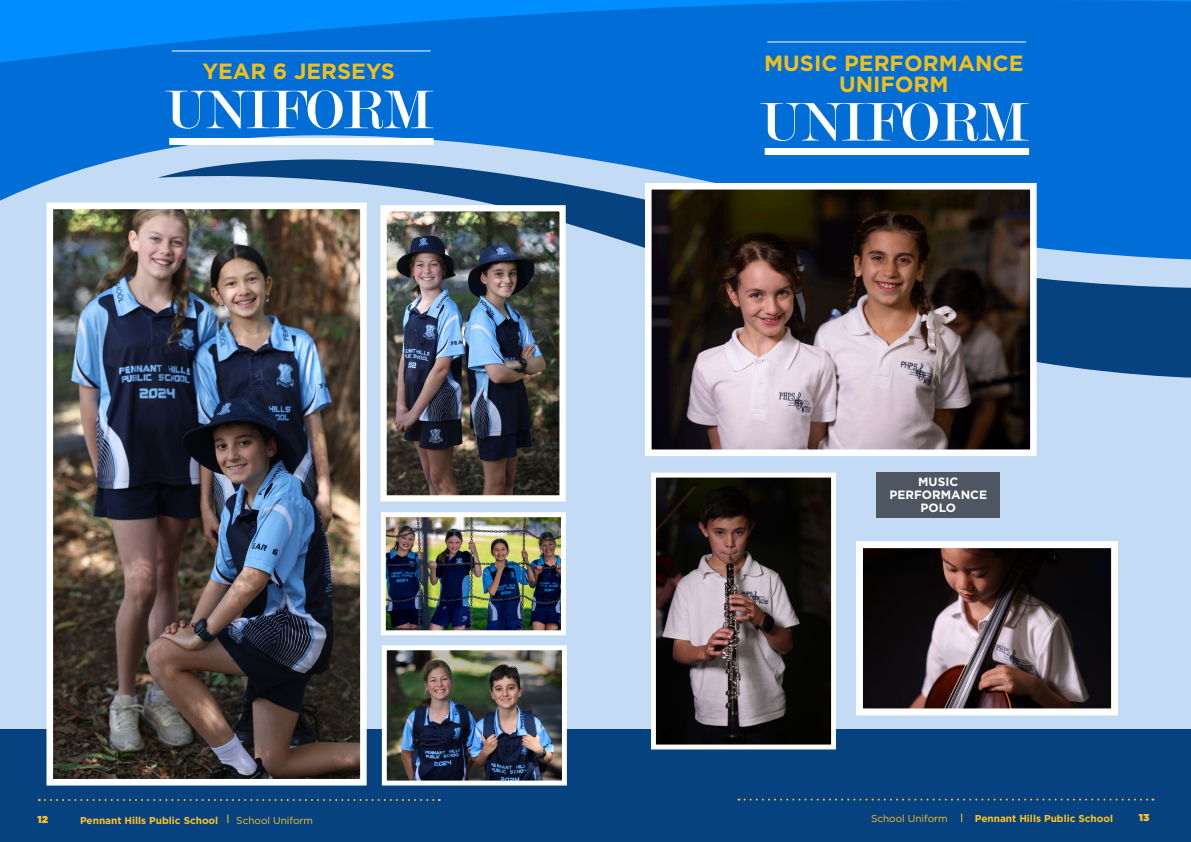
<style>
.page{position:relative;width:1191px;height:842px;background:#fff}
.page>*{position:absolute;margin:0;border:0;box-sizing:border-box;transform-origin:0 0}
.t1{font:58px "Modern";color:#fff}
.t2{font:700 22px "Gotham";color:#efc01b}
.t3{font:700 12px "Gotham";color:#fff}
.t4{font:700 10px "Gotham";color:#ffc423}
.t5{font:10px "Gotham";color:#ffc423}
.t6{font:900 10px "Gotham";color:#ffc423}
</style>
<div class="page">
<div style="left:537px;top:49px;width:654px;height:745px;background:#c3dbf4"></div>
<div style="left:0;top:49px;width:595px;height:745px;background:#c3dbf4"></div>
<svg style="left:0;top:0;width:1191px;height:260px;fill:#016dd6"></svg>
<svg style="left:158px;top:151px;width:1033px;height:227px"></svg>
<div style="left:169px;top:138px;width:264px;height:7px;background:#fff"></div>
<hr style="left:172px;top:50px;width:258px;height:1px;background:#fff">
<div style="left:0;top:729px;width:1191px;height:113px;background:#05427f"></div>
<img style="left:387px;top:518px;width:173px;height:111px">
<div style="left:381px;top:512px;width:185px;height:123px;border:5px solid #fff"></div>
<img style="left:388px;top:651px;width:173px;height:128px">
<div style="left:382px;top:645px;width:185px;height:140px;border:5px solid #fff"></div>
<img style="left:55px;top:211px;width:304px;height:566px">
<div style="left:47px;top:203px;width:320px;height:582px;border:7px solid #fff"></div>
<img style="left:387px;top:212px;width:172px;height:282px">
<div style="left:380px;top:205px;width:186px;height:296px;border:6px solid #fff"></div>
<div style="left:764px;top:148px;width:265px;height:7px;background:#fff"></div>
<hr style="left:767px;top:41px;width:259px;height:1px;background:#fff">
<img style="left:653px;top:191px;width:375px;height:257px">
<div style="left:645px;top:183px;width:391px;height:273px;border:7px solid #fff"></div>
<img style="left:657px;top:479px;width:173px;height:264px">
<div style="left:651px;top:473px;width:185px;height:276px;border:5px solid #fff"></div>
<img style="left:864px;top:549px;width:246px;height:158px">
<div style="left:856px;top:541px;width:262px;height:174px;border:7px solid #fff"></div>
<div style="left:876px;top:473px;width:124px;height:45px;background:#4e5761"></div>
<svg style="left:39px;top:799px;width:401px;height:2px"></svg>
<svg style="left:738px;top:798px;width:415px;height:2px"></svg>
<p class="t2" style="left:202px;top:57px;width:194px">YEAR 6 JERSEYS</p>
<p class="t1" style="left:165px;top:81px;width:269px">UNIFORM</p>
<p class="t2" style="left:764px;top:48px;width:261px">MUSIC PERFORMANCE</p>
<p class="t2" style="left:839px;top:69px;width:111px">UNIFORM</p>
<p class="t1" style="left:760px;top:93px;width:269px">UNIFORM</p>
<p class="t3" style="left:918px;top:474px;width:42px">MUSIC</p>
<p class="t3" style="left:889px;top:487px;width:99px">PERFORMANCE</p>
<p class="t3" style="left:920px;top:500px;width:37px">POLO</p>
<p class="t6" style="left:38px;top:812px;width:12px">12</p>
<p class="t4" style="left:80px;top:813px;width:140px">Pennant Hills Public School</p>
<p class="t5" style="left:236px;top:814px;width:78px">School Uniform</p>
<p class="t5" style="left:871px;top:812px;width:78px">School Uniform</p>
<p class="t4" style="left:974px;top:812px;width:140px">Pennant Hills Public School</p>
<p class="t6" style="left:1139px;top:810px;width:12px">13</p>
</div>
